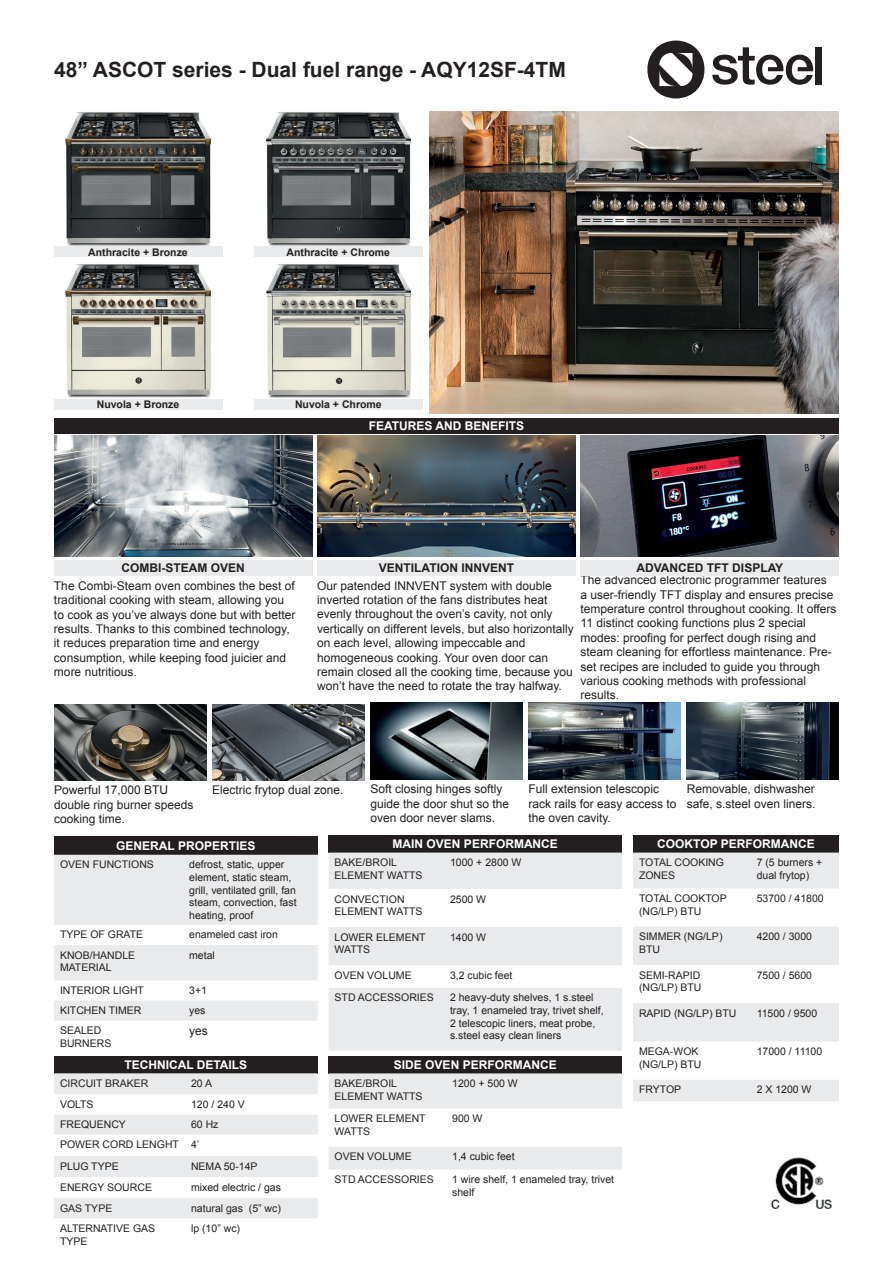
<style>
.page{position:relative;width:893px;height:1263px;background:#fff}
.page>*{position:absolute;margin:0;border:0;box-sizing:border-box;transform-origin:0 0}
.t1{font:700 21px "Arial";color:#231f20}
.t2{font:12px/14.4px "Arial";color:#231f20}
.t3{font:700 12px "Arial";color:#fff}
.t4{font:700 12px "Arial";color:#231f20}
.t5{font:10.5px/12.6px "Arial";color:#231f20}
.t6{font:700 10.5px "Arial";color:#231f20}
</style>
<div class="page">
<div style="left:54px;top:837px;width:264px;height:18px;background:#231f20"></div>
<div style="left:329px;top:835px;width:293px;height:17px;background:#231f20"></div>
<svg style="left:329px;top:852px;width:293px;height:198px;fill:#e9eaeb"></svg>
<div style="left:329px;top:1056px;width:293px;height:17px;background:#231f20"></div>
<svg style="left:329px;top:1073px;width:293px;height:96px"></svg>
<img style="left:771px;top:1157px;width:61px;height:52px">
<img style="left:429px;top:112px;width:410px;height:301px">
<div style="left:54px;top:418px;width:785px;height:16px;background:#231f20"></div>
<img style="left:54px;top:704px;width:152px;height:76px">
<img style="left:528px;top:703px;width:153px;height:76px">
<img style="left:212px;top:704px;width:152px;height:76px">
<img style="left:687px;top:703px;width:152px;height:76px">
<img style="left:54px;top:436px;width:258px;height:120px">
<img style="left:370px;top:703px;width:153px;height:76px">
<img style="left:317px;top:436px;width:259px;height:120px">
<img style="left:581px;top:436px;width:258px;height:120px">
<svg style="left:54px;top:855px;width:264px;height:165px"></svg>
<div style="left:633px;top:835px;width:206px;height:17px;background:#231f20"></div>
<svg style="left:633px;top:852px;width:206px;height:249px;fill:#e9eaeb"></svg>
<div style="left:54px;top:1056px;width:264px;height:17px;background:#231f20"></div>
<svg style="left:54px;top:1073px;width:264px;height:145px"></svg>
<div style="left:816px;top:47px;width:6px;height:38px;background:#231f20"></div>
<svg style="left:647px;top:41px;width:166px;height:58px"></svg>
<div style="left:54px;top:560px;width:258px;height:15px;background:#e9eaeb"></div>
<div style="left:317px;top:560px;width:259px;height:15px;background:#e9eaeb"></div>
<div style="left:581px;top:560px;width:258px;height:15px;background:#e9eaeb"></div>
<img style="left:66px;top:112px;width:144px;height:135px">
<img style="left:266px;top:112px;width:144px;height:135px">
<img style="left:66px;top:264px;width:144px;height:134px">
<img style="left:266px;top:264px;width:144px;height:134px">
<div style="left:54px;top:247px;width:168px;height:10px;background:#e9eaeb"></div>
<div style="left:254px;top:247px;width:168px;height:10px;background:#e9eaeb"></div>
<div style="left:54px;top:399px;width:168px;height:10px;background:#e9eaeb"></div>
<div style="left:254px;top:399px;width:168px;height:10px;background:#e9eaeb"></div>
<h1 class="t1" style="left:54px;top:56px;width:513px">48” ASCOT series - Dual fuel range - AQY12SF-4TM</h1>
<p class="t6" style="left:88px;top:245px;width:101px">Anthracite + Bronze</p>
<p class="t6" style="left:287px;top:245px;width:105px">Anthracite + Chrome</p>
<p class="t6" style="left:97px;top:397px;width:84px">Nuvola + Bronze</p>
<p class="t6" style="left:295px;top:397px;width:88px">Nuvola + Chrome</p>
<p class="t3" style="left:369px;top:418px;width:157px">FEATURES AND BENEFITS</p>
<p class="t4" style="left:122px;top:560px;width:125px">COMBI-STEAM OVEN</p>
<p class="t4" style="left:379px;top:560px;width:137px">VENTILATION INNVENT</p>
<p class="t4" style="left:636px;top:560px;width:148px">ADVANCED TFT DISPLAY</p>
<p class="t2" style="left:54px;top:578px;width:243px">The Combi-Steam oven combines the best of traditional cooking with steam, allowing you to cook as you’ve always done but with better results. Thanks to this combined technology, it reduces preparation time and energy consumption, while keeping food juicier and more nutritious.</p>
<p class="t2" style="left:317px;top:578px;width:258px">Our patended INNVENT system with double inverted rotation of the fans distributes heat evenly throughout the oven’s cavity, not only vertically on different levels, but also horizontally on each level, allowing impeccable and homogeneous cooking. Your oven door can remain closed all the cooking time, because you won’t have the need to rotate the tray halfway.</p>
<p class="t2" style="left:581px;top:573px;width:257px">The advanced electronic programmer features<br>a user-friendly TFT display and ensures precise temperature control throughout cooking. It offers 11 distinct cooking functions plus 2 special modes: proofing for perfect dough rising and steam cleaning for effortless maintenance. Pre&shy;set recipes are included to guide you through various cooking methods with professional results.</p>
<p class="t2" style="left:54px;top:783px;width:141px">Powerful 17,000 BTU double ring burner speeds cooking time.</p>
<p class="t2" style="left:212px;top:783px;width:133px">Electric frytop dual zone.</p>
<p class="t2" style="left:370px;top:782px;width:140px">Soft closing hinges softly guide the door shut so the oven door never slams.</p>
<p class="t2" style="left:528px;top:782px;width:150px">Full extension telescopic rack rails for easy access to the oven cavity.</p>
<p class="t2" style="left:687px;top:782px;width:130px">Removable, dishwasher safe, s.steel oven liners.</p>
<p class="t3" style="left:116px;top:838px;width:141px">GENERAL PROPERTIES</p>
<p class="t3" style="left:393px;top:836px;width:167px">MAIN OVEN PERFORMANCE</p>
<p class="t5" style="left:335px;top:856px;width:89px">BAKE/BROIL<br>ELEMENT WATTS</p>
<p class="t5" style="left:450px;top:856px;width:73px">1000 + 2800 W</p>
<p class="t5" style="left:335px;top:893px;width:89px">CONVECTION<br>ELEMENT WATTS</p>
<p class="t5" style="left:450px;top:893px;width:38px">2500 W</p>
<p class="t5" style="left:335px;top:931px;width:93px">LOWER ELEMENT<br>WATTS</p>
<p class="t5" style="left:450px;top:931px;width:38px">1400 W</p>
<p class="t5" style="left:335px;top:969px;width:79px">OVEN VOLUME</p>
<p class="t5" style="left:450px;top:969px;width:64px">3,2 cubic feet</p>
<p class="t5" style="left:335px;top:991px;width:101px">STD ACCESSORIES</p>
<p class="t5" style="left:450px;top:991px;width:155px">2 heavy-duty shelves, 1 s.steel tray, 1 enameled tray, trivet shelf,<br>2 telescopic liners, meat probe, s.steel easy clean liners</p>
<p class="t3" style="left:394px;top:1057px;width:164px">SIDE OVEN PERFORMANCE</p>
<p class="t5" style="left:335px;top:1077px;width:89px">BAKE/BROIL<br>ELEMENT WATTS</p>
<p class="t5" style="left:452px;top:1077px;width:67px">1200 + 500 W</p>
<p class="t5" style="left:335px;top:1112px;width:93px">LOWER ELEMENT<br>WATTS</p>
<p class="t5" style="left:452px;top:1112px;width:32px">900 W</p>
<p class="t5" style="left:335px;top:1150px;width:79px">OVEN VOLUME</p>
<p class="t5" style="left:452px;top:1150px;width:64px">1,4 cubic feet</p>
<p class="t5" style="left:335px;top:1173px;width:101px">STD ACCESSORIES</p>
<p class="t5" style="left:452px;top:1173px;width:164px">1 wire shelf, 1 enameled tray, trivet shelf</p>
<p class="t5" style="left:60px;top:858px;width:95px">OVEN FUNCTIONS</p>
<p class="t5" style="left:189px;top:858px;width:109px">defrost, static, upper element, static steam, grill, ventilated grill, fan steam, convection, fast heating, proof</p>
<p class="t5" style="left:60px;top:928px;width:85px">TYPE OF GRATE</p>
<p class="t5" style="left:189px;top:928px;width:90px">enameled cast iron</p>
<p class="t5" style="left:60px;top:949px;width:77px">KNOB/HANDLE<br>MATERIAL</p>
<p class="t5" style="left:189px;top:949px;width:27px">metal</p>
<p class="t5" style="left:60px;top:984px;width:86px">INTERIOR LIGHT</p>
<p class="t5" style="left:189px;top:984px;width:19px">3+1</p>
<p class="t5" style="left:60px;top:1004px;width:83px">KITCHEN TIMER</p>
<p class="t5" style="left:189px;top:1004px;width:18px">yes</p>
<p class="t5" style="left:60px;top:1024px;width:53px">SEALED<br>BURNERS</p>
<p class="t2" style="left:189px;top:1024px;width:20px">yes</p>
<p class="t3" style="left:124px;top:1057px;width:124px">TECHNICAL DETAILS</p>
<p class="t5" style="left:60px;top:1077px;width:90px">CIRCUIT BRAKER</p>
<p class="t5" style="left:191px;top:1077px;width:23px">20 A</p>
<p class="t5" style="left:60px;top:1098px;width:35px">VOLTS</p>
<p class="t5" style="left:191px;top:1098px;width:55px">120 / 240 V</p>
<p class="t5" style="left:60px;top:1118px;width:67px">FREQUENCY</p>
<p class="t5" style="left:60px;top:1115px;width:160px;line-height:20px;text-indent:131px">60 Hz<br>POWER CORD LENGHT 4’</p>
<p class="t5" style="left:60px;top:1160px;width:60px">PLUG TYPE</p>
<p class="t5" style="left:191px;top:1160px;width:68px">NEMA 50-14P</p>
<p class="t5" style="left:60px;top:1181px;width:93px">ENERGY SOURCE</p>
<p class="t5" style="left:191px;top:1181px;width:91px">mixed electric / gas</p>
<p class="t5" style="left:60px;top:1202px;width:54px">GAS TYPE</p>
<p class="t5" style="left:191px;top:1202px;width:91px">natural gas (5” wc)</p>
<p class="t5" style="left:60px;top:1222px;width:97px">ALTERNATIVE GAS<br>TYPE</p>
<p class="t5" style="left:191px;top:1222px;width:51px">lp (10” wc)</p>
<p class="t3" style="left:657px;top:836px;width:159px">COOKTOP PERFORMANCE</p>
<p class="t5" style="left:639px;top:856px;width:86px">TOTAL COOKING<br>ZONES</p>
<p class="t5" style="left:757px;top:856px;width:67px">7 (5 burners + dual frytop)</p>
<p class="t5" style="left:639px;top:892px;width:89px">TOTAL COOKTOP (NG/LP) BTU</p>
<p class="t5" style="left:757px;top:892px;width:69px">53700 / 41800</p>
<p class="t5" style="left:639px;top:930px;width:85px">SIMMER (NG/LP)<br>BTU</p>
<p class="t5" style="left:757px;top:930px;width:57px">4200 / 3000</p>
<p class="t5" style="left:639px;top:969px;width:64px">SEMI-RAPID (NG/LP) BTU</p>
<p class="t5" style="left:757px;top:969px;width:57px">7500 / 5600</p>
<p class="t5" style="left:639px;top:1007px;width:99px">RAPID (NG/LP) BTU</p>
<p class="t5" style="left:757px;top:1007px;width:62px">11500 / 9500</p>
<p class="t5" style="left:639px;top:1045px;width:64px">MEGA-WOK (NG/LP) BTU</p>
<p class="t5" style="left:757px;top:1045px;width:67px">17000 / 11100</p>
<p class="t5" style="left:639px;top:1083px;width:44px">FRYTOP</p>
<p class="t5" style="left:757px;top:1083px;width:56px">2 X 1200 W</p>
</div>
